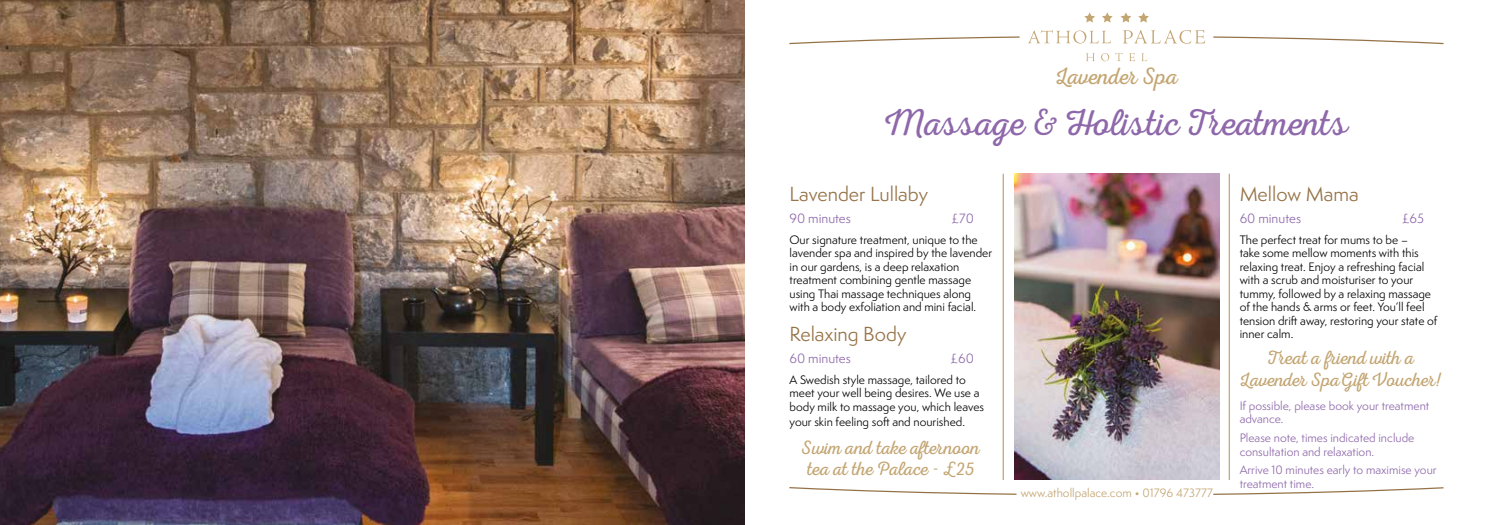
<style>
.page{position:relative;width:1489px;height:525px;background:#fff}
.page>*{position:absolute;margin:0;border:0;box-sizing:border-box;transform-origin:0 0}
.t1{font:37.5px "Nexa Rust Script L 00";color:#8e68aa}
.t2{font:23.75px "Nexa Rust Script L 00";color:#c3a572}
.t3{font:19.38px/21.2px "Nexa Rust Script L 00";color:#c3a572;text-align:center}
.t4{font:18.75px "Semplicita Pro";color:#957246}
.t5{font:12.5px "Semplicita Pro";color:#8e68aa}
.t6{font:11.25px/13.5px "Semplicita Pro";color:#000}
.t7{font:11.25px/13.5px "Semplicita Pro";color:#8e68aa}
.t8{font:11.25px "Semplicita Pro";color:#c3a572}
.s1{font-family:"Nexa Rust Extras Script"}
</style>
<div class="page">
<svg style="left:789px;top:487px;width:228px;height:8px"></svg>
<svg style="left:1213px;top:487px;width:231px;height:8px"></svg>
<svg style="left:1213px;top:36px;width:231px;height:9px"></svg>
<svg style="left:1028px;top:30px;width:82px;height:14px"></svg>
<svg style="left:1123px;top:30px;width:82px;height:14px"></svg>
<svg style="left:1086px;top:53px;width:8px;height:8px"></svg>
<svg style="left:1101px;top:53px;width:21px;height:8px"></svg>
<svg style="left:1129px;top:53px;width:6px;height:8px"></svg>
<svg style="left:1141px;top:53px;width:6px;height:8px"></svg>
<svg style="left:1084px;top:12px;width:10px;height:11px"></svg>
<svg style="left:1102px;top:12px;width:10px;height:11px"></svg>
<svg style="left:1120px;top:12px;width:11px;height:11px"></svg>
<svg style="left:1138px;top:12px;width:10px;height:11px"></svg>
<svg style="left:789px;top:36px;width:231px;height:9px"></svg>
<hr style="left:1002px;top:174px;width:1px;height:305px;background:#c3a572">
<hr style="left:1228px;top:174px;width:1px;height:305px;background:#c3a572">
<img style="left:1014px;top:174px;width:205px;height:305px">
<img style="left:0;top:0;width:744px;height:524px">
<h2 class="t2" style="left:1055px;top:63px;width:124px">Lavender Spa</h2>
<h1 class="t1" style="left:884px;top:103px;width:464px">Massage <span class="s1">j</span> Holistic Treatments</h1>
<h3 class="t4" style="left:789px;top:181px;width:140px">Lavender Lullaby</h3>
<p class="t5" style="left:789px;top:209px;width:63px">90 minutes</p>
<p class="t5" style="left:951px;top:209px;width:24px">£70</p>
<p class="t6" style="left:789px;top:232px;width:204px">Our signature treatment, unique to the lavender spa and inspired by the lavender in our gardens, is a deep relaxation treatment combining gentle massage using Thai massage techniques along with a body exfoliation and mini facial.</p>
<h3 class="t4" style="left:789px;top:320px;width:118px">Relaxing Body</h3>
<p class="t5" style="left:789px;top:349px;width:63px">60 minutes</p>
<p class="t5" style="left:950px;top:349px;width:25px">£60</p>
<p class="t6" style="left:789px;top:372px;width:196px">A Swedish style massage, tailored to meet your well being desires. We use a body milk to massage you, which leaves</p>
<p class="t6" style="left:789px;top:414px;width:177px">your skin feeling soft and nourished.</p>
<h3 class="t3" style="left:801px;top:439px;width:180px">Swim and take afternoon tea at the Palace - £25</h3>
<p class="t8" style="left:1020px;top:484px;width:194px">www.athollpalace.com • 01796 473777</p>
<h3 class="t4" style="left:1239px;top:181px;width:120px">Mellow Mama</h3>
<p class="t5" style="left:1239px;top:209px;width:63px">60 minutes</p>
<p class="t5" style="left:1401px;top:209px;width:23px">£65</p>
<p class="t6" style="left:1239px;top:232px;width:199px">The perfect treat for mums to be –<br>take some mellow moments with this relaxing treat. Enjoy a refreshing facial with a scrub and moisturiser to your tummy, followed by a relaxing massage of the hands &amp; arms or feet. You’ll feel tension drift away, restoring your state of inner calm.</p>
<h3 class="t3" style="left:1239px;top:350px;width:204px">Treat a friend with a<br>Lavender SpaGift Voucher!</h3>
<p class="t7" style="left:1239px;top:398px;width:191px">If possible, please book your treatment advance.</p>
<p class="t7" style="left:1239px;top:431px;width:176px">Please note, times indicated include consultation and relaxation.</p>
<p class="t7" style="left:1239px;top:463px;width:198px">Arrive 10 minutes early to maximise your treatment time.</p>
</div>
